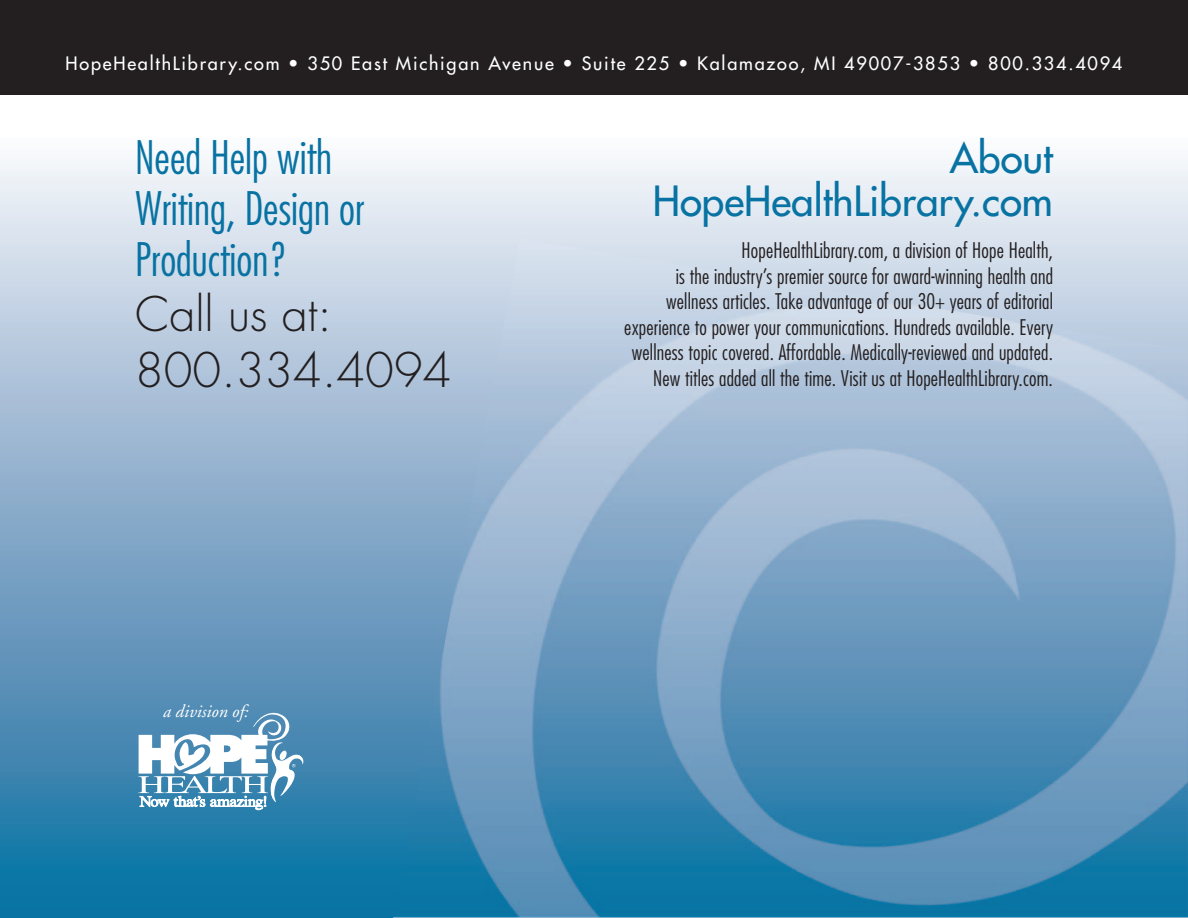
<style>
.page{position:relative;width:1188px;height:918px;background:#fff}
.page>*{position:absolute;margin:0;border:0;box-sizing:border-box;transform-origin:0 0}
.t1{font:300 46.5px/55.5px "Futura";color:#231f20}
.t2{font:300 condensed 45px/51px "Futura";color:#0873a3}
.t3{font:40.5px/43.5px "Futura";color:#0873a3;text-align:right}
.t4{font:300 condensed 21px/25.5px "Futura";letter-spacing:.01em;color:#231f20;text-align:right}
.t5{font:18px "Futura";letter-spacing:.1em;color:#fff}
.t6{font:italic 18px "Adobe Garamond";color:#fff}
</style>
<div class="page">
<div style="left:0;top:137px;width:1188px;height:781px;background:linear-gradient(to bottom,#fbf1f8,#0b699e)"></div>
<img style="left:393px;top:238px;width:795px;height:680px">
<div style="left:0;top:0;width:1188px;height:94px;background:#231f20"></div>
<svg style="left:138px;top:713px;width:165px;height:97px"></svg>
<p class="t5" style="left:66px;top:54px;width:1058px">HopeHealthLibrary.com • 350 East Michigan Avenue • Suite 225 • Kalamazoo, MI 49007-3853 • 800.334.4094</p>
<h2 class="t2" style="left:135px;top:135px;width:231px">Need Help with<br>Writing, Design or<br>Production?</h2>
<h1 class="t1" style="left:135px;top:290px;width:318px">Call us at:<br>800.334.4094</h1>
<p class="t6" style="left:163px;top:704px;width:87px">a division of:</p>
<h3 class="t3" style="left:653px;top:139px;width:402px">About<br>HopeHealthLibrary.com</h3>
<p class="t4" style="left:624px;top:239px;width:430px">HopeHealthLibrary.com, a division of Hope Health,<br>is the industry’s premier source for award-winning health and wellness articles. Take advantage of our 30+ years of editorial experience to power your communications. Hundreds available. Every wellness topic covered. Affordable. Medically-reviewed and updated.<br>New titles added all the time. Visit us at HopeHealthLibrary.com.</p>
</div>
